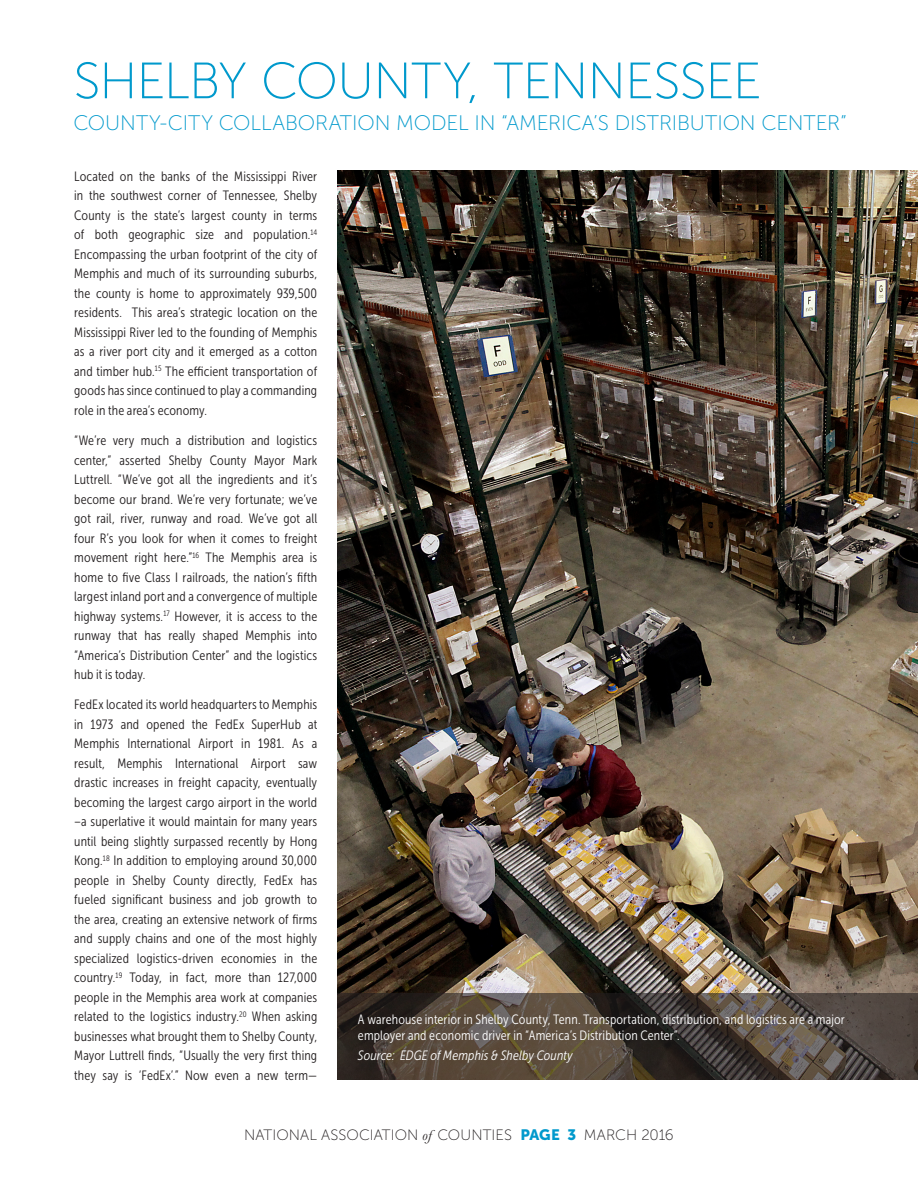
<style>
.page{position:relative;width:918px;height:1188px;background:#fff}
.page>*{position:absolute;margin:0;border:0;box-sizing:border-box;transform-origin:0 0}
.title_main_1{font:51px "Museo Sans 100";letter-spacing:-.015em;color:#09c}
.subtitle_main_1{font:21px "Museo Sans 100";letter-spacing:-.005em;color:#09c}
.t1{font:15px "Museo Sans 100";letter-spacing:.005em;color:#231f20}
.body_main_2{font:13.5px/19.5px "Museo Sans Cond 300";letter-spacing:.01em;color:#231f20;text-align:justify}
.t2{font:13.5px/16.2px "Museo Sans Cond 300";letter-spacing:.01em;color:#fff}
.t3{font:italic 13.5px "Museo Sans Cond 300";letter-spacing:.01em;color:#fff}
.s1{font-family:"Baskerville";font-style:italic}
.s2{font-family:"Museo Sans 900";color:#09c}
</style>
<div class="page">
<img style="left:338px;top:171px;width:580px;height:823px">
<svg style="left:338px;top:994px;width:580px;height:86px;background:#4b4139"></svg>
<p class="title_main_1" style="left:73px;top:54px;width:690px">SHELBY COUNTY, TENNESSEE</p>
<p class="subtitle_main_1" style="left:73px;top:112px;width:775px">COUNTY-CITY COLLABORATION MODEL IN “AMERICA’S DISTRIBUTION CENTER”</p>
<p class="body_main_2" style="left:74px;top:166px;width:245px">Located on the banks of the Mississippi River in the southwest corner of Tennessee, Shelby County is the state’s largest county in terms of both geographic size and population.<sup>14<br></sup>Encompassing the urban footprint of the city of Memphis and much of its surrounding suburbs, the county is home to approximately 939,500 residents. This area’s strategic location on the Mississippi River led to the founding of Memphis as a river port city and it emerged as a cotton and timber hub.<sup>15</sup> The efficient transportation of goods has since continued to play a commanding role in the area’s economy.</p>
<p class="body_main_2" style="left:74px;top:431px;width:245px">“We’re very much a distribution and logistics center,” asserted Shelby County Mayor Mark Luttrell. “We’ve got all the ingredients and it’s become our brand. We’re very fortunate; we’ve got rail, river, runway and road. We’ve got all four R’s you look for when it comes to freight movement right here.”<sup>16</sup> The Memphis area is home to five Class I railroads, the nation’s fifth largest inland port and a convergence of multiple highway systems.<sup>17</sup> However, it is access to the runway that has really shaped Memphis into “America’s Distribution Center” and the logistics hub it is today.</p>
<p class="body_main_2" style="left:74px;top:695px;width:245px">FedEx located its world headquarters to Memphis in 1973 and opened the FedEx SuperHub at Memphis International Airport in 1981. As a result, Memphis International Airport saw drastic increases in freight capacity, eventually becoming the largest cargo airport in the world –a superlative it would maintain for many years until being slightly surpassed recently by Hong Kong.<sup>18</sup> In addition to employing around 30,000 people in Shelby County directly, FedEx has fueled significant business and job growth to the area, creating an extensive network of firms and supply chains and one of the most highly specialized logistics-driven economies in the country.<sup>19</sup> Today, in fact, more than 127,000 people in the Memphis area work at companies related to the logistics industry.<sup>20</sup> When asking businesses what brought them to Shelby County, Mayor Luttrell finds, “Usually the very first thing they say is ‘FedEx’.” Now even a new term—</p>
<p class="t2" style="left:358px;top:1011px;width:488px">A warehouse interior in Shelby County, Tenn. Transportation, distribution, and logistics are a major employer and economic driver in “America’s Distribution Center”.</p>
<p class="t3" style="left:358px;top:1048px;width:216px">Source: EDGE of Memphis &amp; Shelby County</p>
<p class="t1" style="left:244px;top:1127px;width:431px">NATIONAL ASSOCIATION <span class="s1">of</span> COUNTIES <span class="s2">PAGE 3</span> MARCH 2016</p>
</div>
